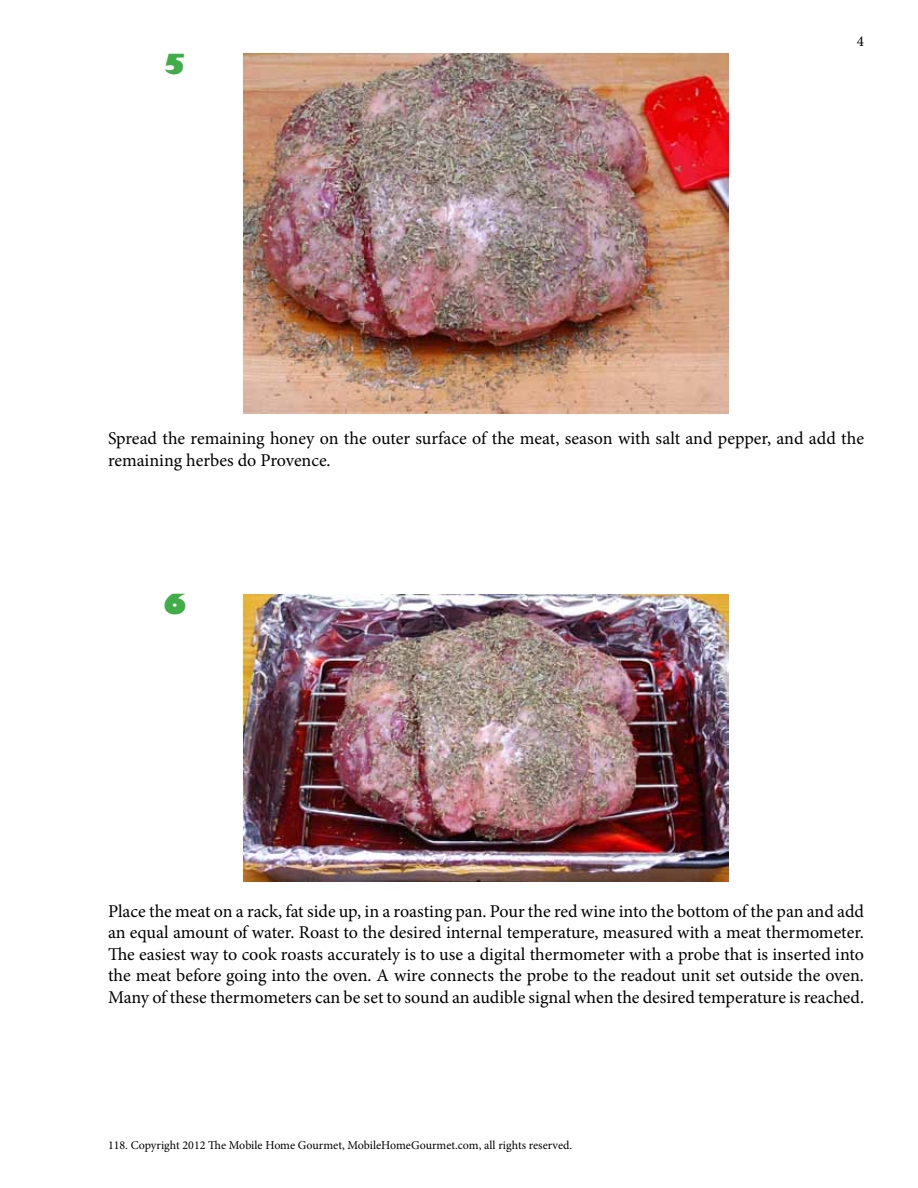
<style>
.page{position:relative;width:918px;height:1188px;background:#fff}
.page>*{position:absolute;margin:0;border:0;box-sizing:border-box;transform-origin:0 0}
.t1{font:800 27px "Gill Sans";color:#41ad49}
.t2{font:18px/21.6px "Minion Pro";color:#000}
.t3{font:15px "Minion Pro";color:#000}
.t4{font:12px "Minion Pro";color:#000}
</style>
<div class="page">
<img style="left:243px;top:54px;width:486px;height:359px">
<img style="left:243px;top:594px;width:486px;height:288px">
<h1 class="t1" style="left:163px;top:48px;width:25px">5</h1>
<p class="t3" style="left:857px;top:32px;width:9px">4</p>
<p class="t2" style="left:108px;top:428px;width:757px">Spread the remaining honey on the outer surface of the meat, season with salt and pepper, and add the remaining herbes do Provence.</p>
<h1 class="t1" style="left:164px;top:588px;width:25px">6</h1>
<p class="t2" style="left:108px;top:900px;width:758px;text-align:justify">Place the meat on a rack, fat side up, in a roasting pan. Pour the red wine into the bottom of the pan and add an equal amount of water. Roast to the desired internal temperature, measured with a meat thermometer.<br>The easiest way to cook roasts accurately is to use a digital thermometer with a probe that is inserted into the meat before going into the oven. A wire connects the probe to the readout unit set outside the oven.<br>Many of these thermometers can be set to sound an audible signal when the desired temperature is reached.</p>
<p class="t4" style="left:108px;top:1138px;width:466px">118. Copyright 2012 The Mobile Home Gourmet, MobileHomeGourmet.com, all rights reserved.</p>
</div>
